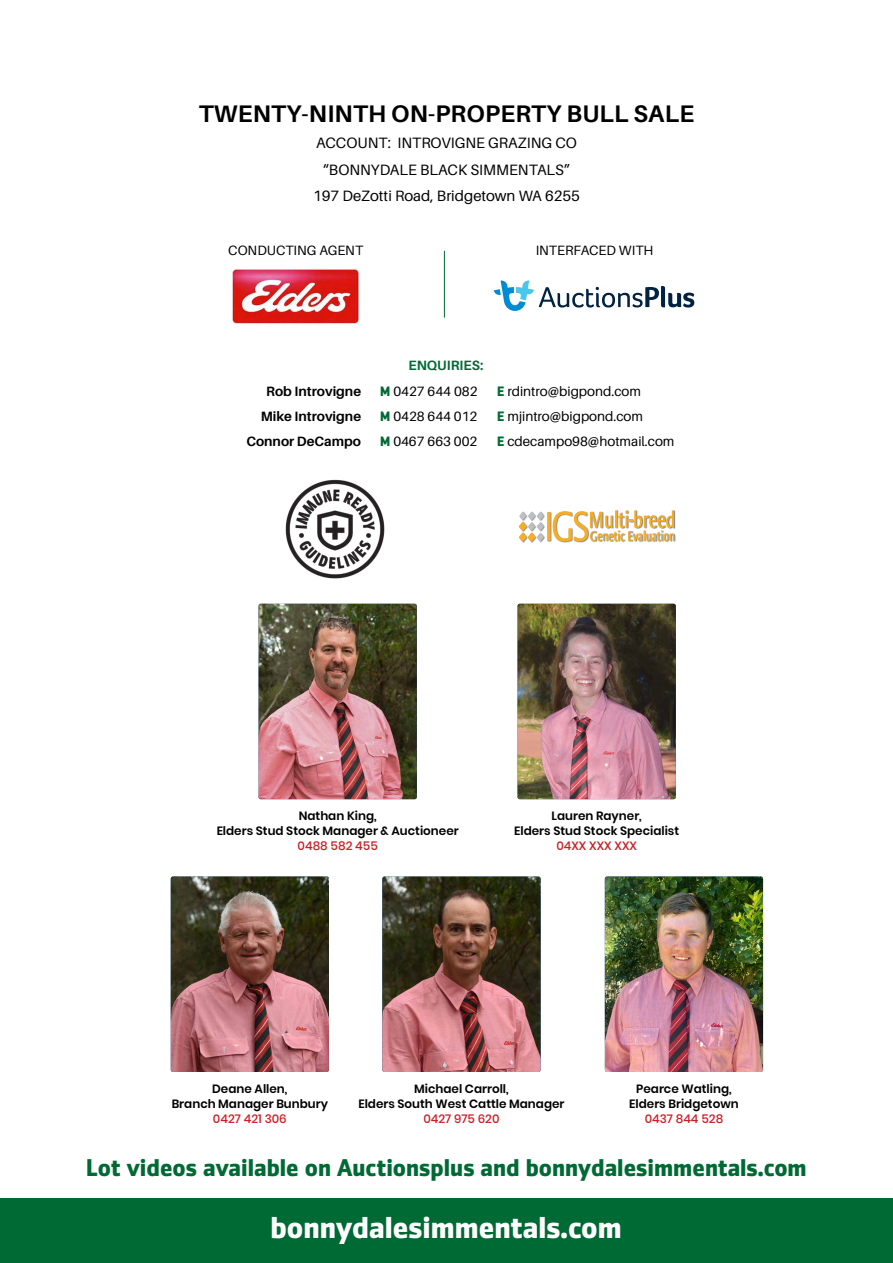
<style>
.page{position:relative;width:893px;height:1263px;background:#fff}
.page>*{position:absolute;margin:0;border:0;box-sizing:border-box;transform-origin:0 0}
.t1{font:700 30px "Zemestro Std";color:#fff}
.t2{font:700 24px "Zemestro Std";color:#006a34}
.t3{font:700 24px "Aileron";letter-spacing:.01em;color:#000}
.t4{font:15px/26.5px "Aileron";color:#000;text-align:center}
.t5{font:13.5px "Aileron";color:#000}
.t6{font:700 13.5px "Aileron";color:#000}
.t7{font:700 13.5px "Aileron";color:#006a34}
.t8{font:600 12px/15px "Poppins";color:#000;text-align:center}
.t9{font:500 12px "Poppins";color:#cd1c23}
.s1{font-family:"Zemestro Std";font-weight:700;color:#006a34}
</style>
<div class="page">
<div style="left:0;top:1198px;width:893px;height:65px;background:#006a34"></div>
<img style="left:232px;top:269px;width:128px;height:55px">
<svg style="left:494px;top:280px;width:200px;height:31px"></svg>
<hr style="left:444px;top:251px;width:1px;height:67px;background:#006a34">
<img style="left:518px;top:604px;width:158px;height:195px">
<img style="left:259px;top:604px;width:158px;height:195px">
<img style="left:171px;top:876px;width:158px;height:196px">
<img style="left:382px;top:876px;width:159px;height:196px">
<img style="left:605px;top:876px;width:158px;height:196px">
<div style="left:518px;top:510px;width:158px;height:33px;background:#000;opacity:.5"></div>
<svg style="left:519px;top:510px;width:155px;height:32px"></svg>
<img style="left:285px;top:479px;width:99px;height:99px">
<h2 class="t3" style="left:199px;top:100px;width:497px">TWENTY-NINTH ON-PROPERTY BULL SALE</h2>
<p class="t4" style="left:313px;top:130px;width:268px">ACCOUNT: INTROVIGNE GRAZING CO “BONNYDALE BLACK SIMMENTALS”<br>197 DeZotti Road, Bridgetown WA 6255</p>
<p class="t5" style="left:228px;top:243px;width:137px">CONDUCTING AGENT</p>
<p class="t5" style="left:536px;top:243px;width:119px">INTERFACED WITH</p>
<p class="t7" style="left:408px;top:358px;width:76px">ENQUIRIES:</p>
<p class="t6" style="left:266px;top:383px;width:96px">Rob Introvigne</p>
<p class="t5" style="left:380px;top:384px;width:99px"><span class="s1">M</span> 0427 644 082</p>
<p class="t5" style="left:497px;top:384px;width:145px"><span class="s1">E</span> rdintro@bigpond.com</p>
<p class="t6" style="left:261px;top:408px;width:102px">Mike Introvigne</p>
<p class="t5" style="left:380px;top:409px;width:99px"><span class="s1">M</span> 0428 644 012</p>
<p class="t5" style="left:497px;top:409px;width:147px"><span class="s1">E</span> mjintro@bigpond.com</p>
<p class="t6" style="left:246px;top:433px;width:116px">Connor DeCampo</p>
<p class="t5" style="left:380px;top:434px;width:99px"><span class="s1">M</span> 0467 663 002</p>
<p class="t5" style="left:497px;top:434px;width:179px"><span class="s1">E</span> cdecampo98@hotmail.com</p>
<p class="t8" style="left:217px;top:809px;width:244px">Nathan King,<br>Elders Stud Stock Manager &amp; Auctioneer</p>
<p class="t9" style="left:298px;top:839px;width:82px">0488 582 455</p>
<p class="t8" style="left:514px;top:809px;width:167px">Lauren Rayner,<br>Elders Stud Stock Specialist</p>
<p class="t9" style="left:556px;top:839px;width:82px">04XX XXX XXX</p>
<p class="t8" style="left:172px;top:1081px;width:158px">Deane Allen,<br>Branch Manager Bunbury</p>
<p class="t9" style="left:213px;top:1112px;width:75px">0427 421 306</p>
<p class="t8" style="left:358px;top:1081px;width:208px">Michael Carroll,<br>Elders South West Cattle Manager</p>
<p class="t9" style="left:423px;top:1112px;width:78px">0427 975 620</p>
<p class="t8" style="left:629px;top:1081px;width:111px">Pearce Watling,<br>Elders Bridgetown</p>
<p class="t9" style="left:645px;top:1112px;width:80px">0437 844 528</p>
<h2 class="t2" style="left:86px;top:1152px;width:722px">Lot videos available on Auctionsplus and bonnydalesimmentals.com</h2>
<h1 class="t1" style="left:270px;top:1208px;width:353px">bonnydalesimmentals.com</h1>
</div>
